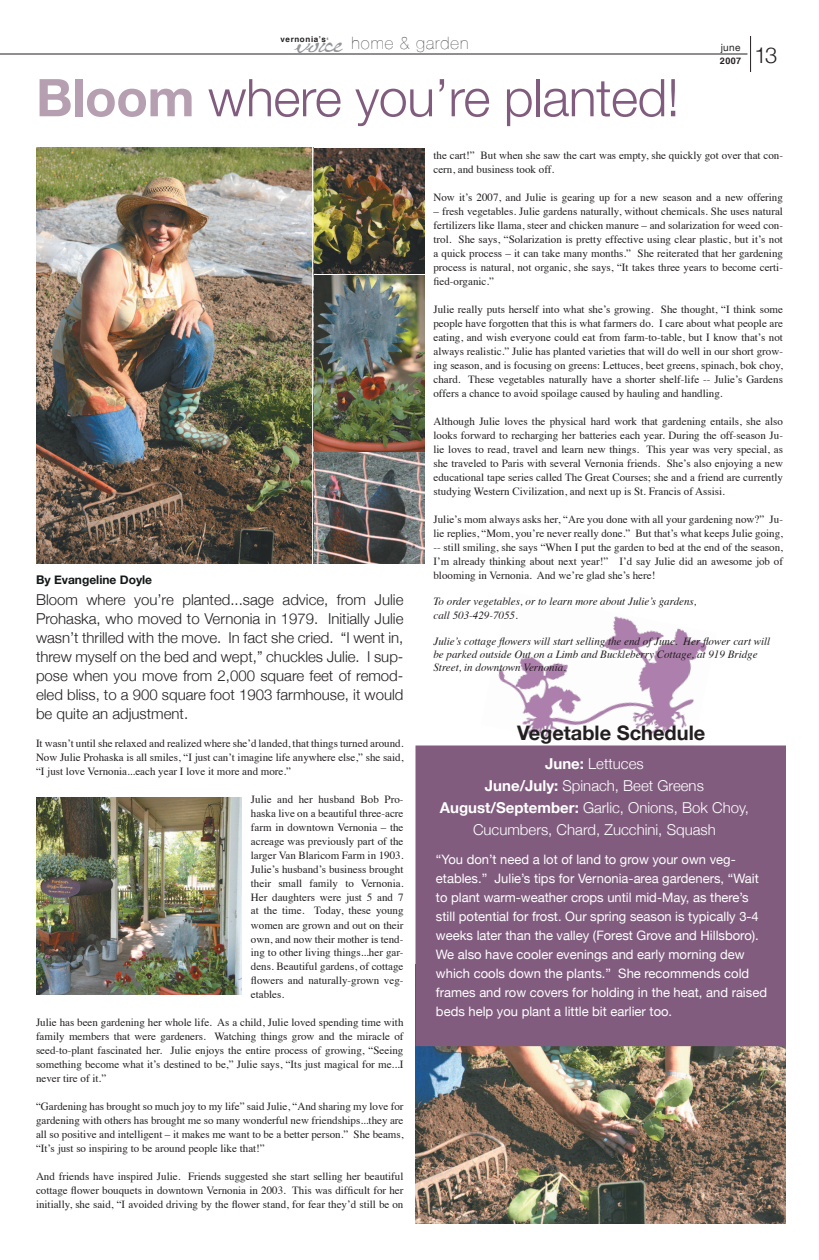
<style>
.page{position:relative;width:819px;height:1260px;background:#fff}
.page>*{position:absolute;margin:0;border:0;box-sizing:border-box;transform-origin:0 0}
.t1{font:300 52px "Helvetica Neue";letter-spacing:-.01em;color:#815c7e}
.t2{font:38.2px "P22 Monet";letter-spacing:-.04em;color:#939598}
.t3{font:300 22px "Helvetica Neue";color:#231f20}
.t4{font:700 20px "Helvetica Neue";color:#231f20}
.t5{font:200 17px "Helvetica Neue";letter-spacing:.055em;color:#231f20}
.t6{font:300 15px/19px "Helvetica Neue";color:#231f20;text-align:justify}
.t7{font:300 15px/22px "Helvetica Neue";color:#fff;text-align:center}
.t8{font:13px/19px "Helvetica Neue";color:#fff}
.t9{font:700 12px "Helvetica Neue";color:#141718}
.t10{font:11px/14px "Times";color:#231f20;text-align:justify}
.t11{font:italic 11px/13.2px "Times";color:#231f20}
.t12{font:10px "Helvetica Neue";color:#231f20}
.t13{font:700 9px "Helvetica";color:#231f20}
.t14{font:700 8px "Helvetica";letter-spacing:.08em;color:#231f20}
.s1{font-weight:700;color:#b59fb1}
.s2{font-weight:700}
</style>
<div class="page">
<img style="left:498px;top:616px;width:209px;height:122px">
<hr style="left:0;top:53px;width:747px;height:1px;background:#231f20">
<hr style="left:750px;top:36px;width:1px;height:36px;background:#231f20">
<img style="left:416px;top:1046px;width:369px;height:178px">
<div style="left:416px;top:746px;width:369px;height:300px;background:#815c7e"></div>
<div style="left:416px;top:745px;width:370px;height:301px;border:1px solid #815c7e"></div>
<img style="left:313px;top:452px;width:112px;height:112px">
<img style="left:313px;top:275px;width:112px;height:176px">
<img style="left:313px;top:148px;width:112px;height:125px">
<img style="left:36px;top:148px;width:276px;height:416px">
<img style="left:36px;top:797px;width:206px;height:197px">
<p class="t14" style="left:280px;top:33px;width:47px">vernonia’s</p>
<h2 class="t2" style="left:296px;top:16px;width:48px">voice</h2>
<h3 class="t5" style="left:352px;top:37px;width:119px">home &amp; garden</h3>
<p class="t12" style="left:721px;top:43px;width:21px">june</p>
<p class="t13" style="left:720px;top:55px;width:23px">2007</p>
<h3 class="t3" style="left:754px;top:38px;width:24px">13</h3>
<h1 class="t1" style="left:36px;top:78px;width:645px"><span class="s1">Bloom</span> where you’re planted!</h1>
<p class="t10" style="left:433px;top:149px;width:351px">the cart!” But when she saw the cart was empty, she quickly got over that con&shy;cern, and business took off.</p>
<p class="t10" style="left:433px;top:191px;width:351px">Now it’s 2007, and Julie is gearing up for a new season and a new offering</p>
<p class="t10" style="left:433px;top:205px;width:351px">– fresh vegetables. Julie gardens naturally, without chemicals. She uses natural fertilizers like llama, steer and chicken manure – and solarization for weed con&shy;trol. She says, “Solarization is pretty effective using clear plastic, but it’s not a quick process – it can take many months.” She reiterated that her gardening process is natural, not organic, she says, “It takes three years to become certi&shy;fied-organic.”</p>
<p class="t10" style="left:433px;top:303px;width:351px">Julie really puts herself into what she’s growing. She thought, “I think some people have forgotten that this is what farmers do. I care about what people are eating, and wish everyone could eat from farm-to-table, but I know that’s not always realistic.” Julie has planted varieties that will do well in our short grow&shy;ing season, and is focusing on greens: Lettuces, beet greens, spinach, bok choy, chard. These vegetables naturally have a shorter shelf-life -- Julie’s Gardens offers a chance to avoid spoilage caused by hauling and handling.</p>
<p class="t10" style="left:433px;top:415px;width:351px">Although Julie loves the physical hard work that gardening entails, she also looks forward to recharging her batteries each year. During the off-season Ju&shy;lie loves to read, travel and learn new things. This year was very special, as she traveled to Paris with several Vernonia friends. She’s also enjoying a new educational tape series called The Great Courses; she and a friend are currently studying Western Civilization, and next up is St. Francis of Assisi.</p>
<p class="t10" style="left:433px;top:513px;width:351px">Julie’s mom always asks her, “Are you done with all your gardening now?” Ju&shy;lie replies, “Mom, you’re never really done.” But that’s what keeps Julie going, -- still smiling, she says “When I put the garden to bed at the end of the season, I’m already thinking about next year!” I’d say Julie did an awesome job of blooming in Vernonia. And we’re glad she’s here!</p>
<p class="t11" style="left:433px;top:596px;width:265px">To order vegetables, or to learn more about Julie’s gardens, call 503-429-7055.</p>
<p class="t11" style="left:433px;top:634px;width:338px">Julie’s cottage flowers will start selling the end of June. Her flower cart will be parked outside Out on a Limb and Buckleberry Cottage, at 919 Bridge<br>Street, in downtown Vernonia.</p>
<p class="t9" style="left:36px;top:575px;width:118px">By Evangeline Doyle</p>
<p class="t6" style="left:36px;top:589px;width:369px">Bloom where you’re planted...sage advice, from Julie Prohaska, who moved to Vernonia in 1979. Initially Julie wasn’t thrilled with the move. In fact she cried. “I went in, threw myself on the bed and wept,” chuckles Julie. I sup&shy;pose when you move from 2,000 square feet of remod&shy;eled bliss, to a 900 square foot 1903 farmhouse, it would be quite an adjustment.</p>
<p class="t10" style="left:36px;top:737px;width:369px">It wasn’t until she relaxed and realized where she’d landed, that things turned around.<br>Now Julie Prohaska is all smiles, “I just can’t imagine life anywhere else,” she said, “I just love Vernonia...each year I love it more and more.”</p>
<p class="t10" style="left:251px;top:793px;width:154px">Julie and her husband Bob Pro&shy;haska live on a beautiful three-acre farm in downtown Vernonia – the acreage was previously part of the larger Van Blaricom Farm in 1903.<br>Julie’s husband’s business brought their small family to Vernonia.<br>Her daughters were just 5 and 7 at the time. Today, these young women are grown and out on their own, and now their mother is tend&shy;ing to other living things...her gar&shy;dens. Beautiful gardens, of cottage flowers and naturally-grown veg&shy;etables.</p>
<p class="t10" style="left:36px;top:1017px;width:369px">Julie has been gardening her whole life. As a child, Julie loved spending time with family members that were gardeners. Watching things grow and the miracle of seed-to-plant fascinated her. Julie enjoys the entire process of growing, “Seeing something become what it’s destined to be,” Julie says, “Its just magical for me...I never tire of it.”</p>
<p class="t10" style="left:36px;top:1101px;width:369px">“Gardening has brought so much joy to my life” said Julie, “And sharing my love for gardening with others has brought me so many wonderful new friendships...they are all so positive and intelligent – it makes me want to be a better person.” She beams, “It’s just so inspiring to be around people like that!”</p>
<p class="t10" style="left:36px;top:1171px;width:369px">And friends have inspired Julie. Friends suggested she start selling her beautiful cottage flower bouquets in downtown Vernonia in 2003. This was difficult for her initially, she said, “I avoided driving by the flower stand, for fear they’d still be on</p>
<h3 class="t4" style="left:517px;top:725px;width:190px">Vegetable Schedule</h3>
<h3 class="t7" style="left:440px;top:754px;width:310px"><span class="s2">June:</span> Lettuces<br><span class="s2">June/July:</span> Spinach, Beet Greens<br><span class="s2">August/September:</span> Garlic, Onions, Bok Choy,<br>Cucumbers, Chard, Zucchini, Squash</h3>
<p class="t8" style="left:436px;top:851px;width:333px">“You don’t need a lot of land to grow your own veg&shy;etables.” Julie’s tips for Vernonia-area gardeners, “Wait to plant warm-weather crops until mid-May, as there’s still potential for frost. Our spring season is typically 3-4 weeks later than the valley (Forest Grove and Hillsboro).<br>We also have cooler evenings and early morning dew which cools down the plants.” She recommends cold frames and row covers for holding in the heat, and raised beds help you plant a little bit earlier too.</p>
</div>
